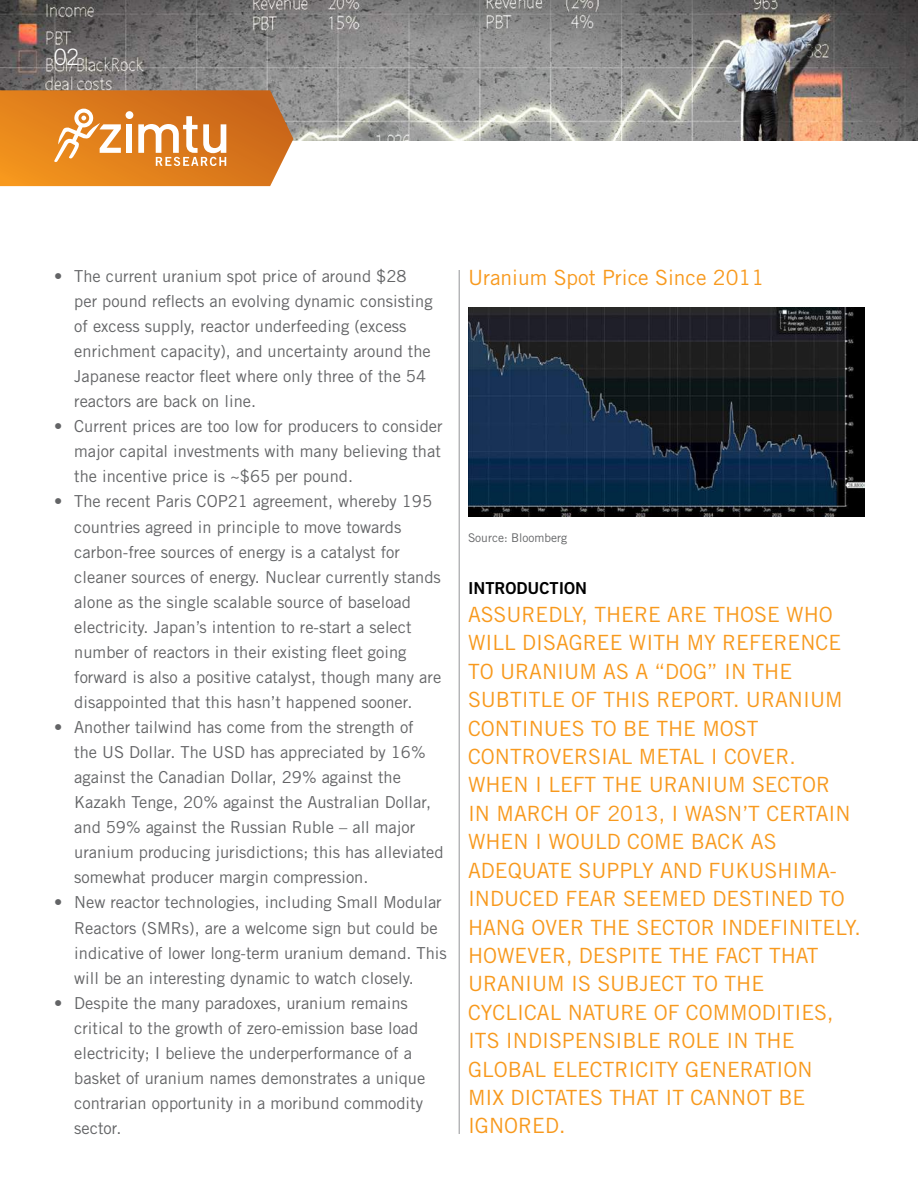
<style>
.page{position:relative;width:918px;height:1188px;background:#fff}
.page>*{position:absolute;margin:0;border:0;box-sizing:border-box;transform-origin:0 0}
.t1{font:300 22.5px "Trade Gothic LT Std";color:#fff}
.t2{font:21px/28.3px "Trade Gothic LT Std";color:#f8991d}
.t3{font:16.5px/25px "Trade Gothic LT Std";color:#636466}
.t4{font:16.5px "Trade Gothic LT Std Bd 2";color:#000}
.t5{font:12px "Trade Gothic LT Std";color:#636466}
</style>
<div class="page">
<img style="left:468px;top:307px;width:396px;height:210px">
<img style="left:0;top:0;width:918px;height:141px">
<svg style="left:0;top:90px;width:293px;height:96px;background:#de8a37"></svg>
<hr style="left:459px;top:270px;width:1px;height:864px;background:#939598">
<h1 class="t1" style="left:54px;top:44px;width:27px">02</h1>
<p class="t3" style="left:74px;top:263px;width:360px;text-indent:-20px">• The current uranium spot price of around $28 per pound reflects an evolving dynamic consisting of excess supply, reactor underfeeding (excess enrichment capacity), and uncertainty around the Japanese reactor fleet where only three of the 54 reactors are back on line.</p>
<p class="t3" style="left:74px;top:414px;width:370px;text-align:justify;text-indent:-20px">• Current prices are too low for producers to consider major capital investments with many believing that the incentive price is ~$65 per pound.</p>
<p class="t3" style="left:74px;top:489px;width:369px;text-indent:-20px">• The recent Paris COP21 agreement, whereby 195 countries agreed in principle to move towards carbon-free sources of energy is a catalyst for cleaner sources of energy. Nuclear currently stands alone as the single scalable source of baseload electricity. Japan’s intention to re-start a select number of reactors in their existing fleet going forward is also a positive catalyst, though many are disappointed that this hasn’t happened sooner.</p>
<p class="t3" style="left:74px;top:714px;width:371px;text-indent:-20px">• Another tailwind has come from the strength of<br>the US Dollar. The USD has appreciated by 16% against the Canadian Dollar, 29% against the Kazakh Tenge, 20% against the Australian Dollar, and 59% against the Russian Ruble – all major uranium producing jurisdictions; this has alleviated somewhat producer margin compression.</p>
<p class="t3" style="left:74px;top:890px;width:374px;text-indent:-20px">• New reactor technologies, including Small Modular Reactors (SMRs), are a welcome sign but could be indicative of lower long-term uranium demand. This will be an interesting dynamic to watch closely.</p>
<p class="t3" style="left:74px;top:990px;width:353px;text-indent:-20px">• Despite the many paradoxes, uranium remains critical to the growth of zero-emission base load electricity; I believe the underperformance of a basket of uranium names demonstrates a unique contrarian opportunity in a moribund commodity sector.</p>
<p class="t2" style="left:468px;top:263px;width:298px">Uranium Spot Price Since 2011</p>
<p class="t5" style="left:468px;top:531px;width:101px">Source: Bloomberg</p>
<p class="t4" style="left:468px;top:578px;width:121px">INTRODUCTION</p>
<p class="t2" style="left:468px;top:600px;width:394px">ASSUREDLY, THERE ARE THOSE WHO<br>WILL DISAGREE WITH MY REFERENCE<br>TO URANIUM AS A “DOG” IN THE<br>SUBTITLE OF THIS REPORT. URANIUM<br>CONTINUES TO BE THE MOST<br>CONTROVERSIAL METAL I COVER.<br>WHEN I LEFT THE URANIUM SECTOR<br>IN MARCH OF 2013, I WASN’T CERTAIN<br>WHEN I WOULD COME BACK AS<br>ADEQUATE SUPPLY AND FUKUSHIMA-<br>INDUCED FEAR SEEMED DESTINED TO<br>HANG OVER THE SECTOR INDEFINITELY.<br>HOWEVER, DESPITE THE FACT THAT<br>URANIUM IS SUBJECT TO THE<br>CYCLICAL NATURE OF COMMODITIES,<br>ITS INDISPENSIBLE ROLE IN THE<br>GLOBAL ELECTRICITY GENERATION<br>MIX DICTATES THAT IT CANNOT BE<br>IGNORED.</p>
</div>
